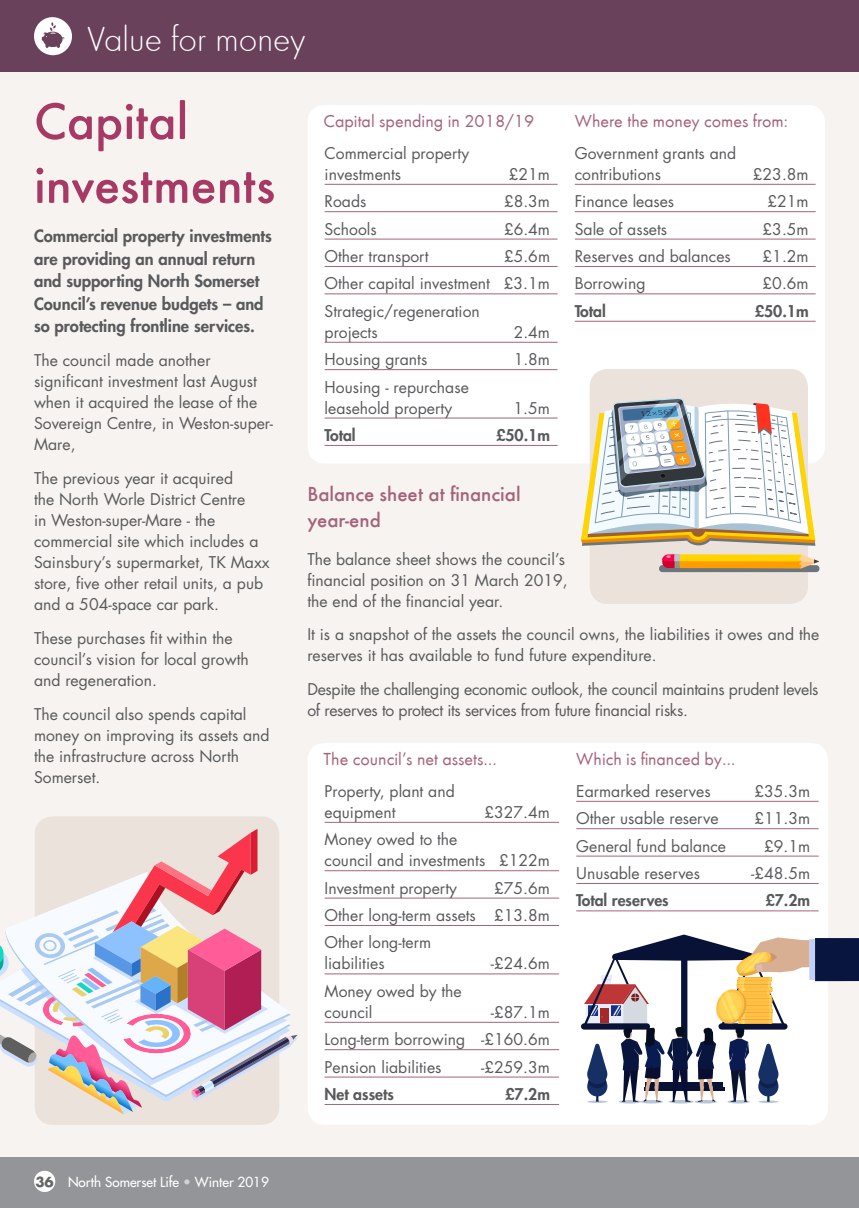
<style>
.page{position:relative;width:859px;height:1208px;background:#fff}
.page>*{position:absolute;margin:0;border:0;box-sizing:border-box;transform-origin:0 0}
.t1{font:500 53.4px/63.8px "Futura Round";color:#a73a64}
.t2{font:300 36px "Futura Round";color:#fff}
.t3{font:500 21px "Futura Round";color:#a5637b}
.t4{font:18px "Futura Round";color:#a5637b}
.t5{font:800 16.5px/22.5px "Futura LT";color:#58595b}
.t6{font:15.75px/21px "Futura LT";color:#58595b}
.t7{font:15.75px/21px "Futura LT";letter-spacing:-.02em;color:#58595b}
.t8{font:800 15.75px "Futura LT";color:#58595b}
.t9{font:13.5px "Futura LT";color:#fff}
.s1{font-weight:700;color:#636466}
.s2{color:#d1d3d4}
</style>
<div class="page">
<div style="left:0;top:1157px;width:859px;height:51px;background:#939598"></div>
<div style="left:0;top:0;width:859px;height:72px;background:#69415a"></div>
<div style="left:0;top:72px;width:859px;height:1085px;background:#f6f3f0"></div>
<div style="left:34px;top:17px;width:38px;height:38px;background:#fff;border-radius:50%"></div>
<svg style="left:42px;top:22px;width:22px;height:26px"></svg>
<div style="left:35px;top:816px;width:244px;height:308px;background:#eae2db;border-radius:18px"></div>
<svg style="left:0;top:829px;width:298px;height:285px"></svg>
<div style="left:308px;top:105px;width:517px;height:358px;background:#fff;border-radius:17px"></div>
<hr style="left:325px;top:184px;width:233px;height:1px;background:#a5637b">
<hr style="left:325px;top:211px;width:233px;height:1px;background:#a5637b">
<hr style="left:325px;top:239px;width:233px;height:1px;background:#a5637b">
<hr style="left:325px;top:266px;width:233px;height:1px;background:#a5637b">
<hr style="left:325px;top:294px;width:233px;height:1px;background:#a5637b">
<hr style="left:325px;top:342px;width:233px;height:1px;background:#a5637b">
<hr style="left:325px;top:369px;width:233px;height:1px;background:#a5637b">
<hr style="left:325px;top:418px;width:233px;height:1px;background:#a5637b">
<hr style="left:325px;top:445px;width:233px;height:1px;background:#a5637b">
<hr style="left:575px;top:184px;width:241px;height:1px;background:#a5637b">
<hr style="left:575px;top:211px;width:241px;height:1px;background:#a5637b">
<hr style="left:575px;top:239px;width:241px;height:1px;background:#a5637b">
<hr style="left:575px;top:266px;width:241px;height:1px;background:#a5637b">
<hr style="left:575px;top:294px;width:241px;height:1px;background:#a5637b">
<hr style="left:575px;top:321px;width:241px;height:1px;background:#a5637b">
<div style="left:590px;top:369px;width:218px;height:235px;background:#eae2db;border-radius:18px"></div>
<svg style="left:581px;top:398px;width:238px;height:174px"></svg>
<div style="left:308px;top:743px;width:520px;height:381px;background:#fff;border-radius:17px"></div>
<hr style="left:325px;top:822px;width:234px;height:1px;background:#a5637b">
<hr style="left:325px;top:870px;width:234px;height:1px;background:#a5637b">
<hr style="left:325px;top:898px;width:234px;height:1px;background:#a5637b">
<hr style="left:325px;top:925px;width:234px;height:1px;background:#a5637b">
<hr style="left:325px;top:973px;width:234px;height:1px;background:#a5637b">
<hr style="left:325px;top:1022px;width:234px;height:1px;background:#a5637b">
<hr style="left:325px;top:1049px;width:234px;height:1px;background:#a5637b">
<hr style="left:325px;top:1076px;width:234px;height:1px;background:#a5637b">
<hr style="left:325px;top:1104px;width:234px;height:1px;background:#a5637b">
<hr style="left:576px;top:801px;width:243px;height:1px;background:#a5637b">
<hr style="left:576px;top:828px;width:243px;height:1px;background:#a5637b">
<hr style="left:576px;top:856px;width:243px;height:1px;background:#a5637b">
<hr style="left:576px;top:883px;width:243px;height:1px;background:#a5637b">
<hr style="left:576px;top:910px;width:243px;height:1px;background:#a5637b">
<hr style="left:758px;top:1100px;width:20px;height:3px;background:#385e96;border-radius:50%">
<hr style="left:587px;top:1100px;width:20px;height:3px;background:#385e96;border-radius:50%">
<div style="left:581px;top:1023px;width:69px;height:6px;background:#071236;border-radius:3px"></div>
<div style="left:809px;top:939px;width:6px;height:41px;background:#c1d0f7"></div>
<div style="left:815px;top:938px;width:44px;height:43px;background:#08153f"></div>
<hr style="left:619px;top:1100px;width:22px;height:3px;background:#385e96;border-radius:50%">
<hr style="left:641px;top:1100px;width:22px;height:3px;background:#385e96;border-radius:50%">
<hr style="left:669px;top:1100px;width:25px;height:3px;background:#385e96;border-radius:50%">
<hr style="left:694px;top:1100px;width:23px;height:3px;background:#385e96;border-radius:50%">
<hr style="left:727px;top:1100px;width:23px;height:3px;background:#385e96;border-radius:50%">
<svg style="left:583px;top:934px;width:226px;height:168px"></svg>
<div style="left:34px;top:1170px;width:21px;height:22px;background:#fff;border-radius:50%"></div>
<p class="t2" style="left:87px;top:15px;width:220px">Value for money</p>
<p class="t1" style="left:34px;top:85px;width:243px">Capital investments</p>
<p class="t5" style="left:34px;top:225px;width:239px">Commercial property investments are providing an annual return and supporting North Somerset<br>Council’s revenue budgets – and so protecting frontline services.</p>
<p class="t6" style="left:34px;top:350px;width:241px">The council made another signifcant investment last August when it acquired the lease of the<br>Sovereign Centre, in Weston-super-<br>Mare,</p>
<p class="t6" style="left:34px;top:468px;width:237px">The previous year it acquired<br>the North Worle District Centre<br>in Weston-super-Mare - the commercial site which includes a<br>Sainsbury’s supermarket, TK Maxx store, fve other retail units, a pub and a 504-space car park.</p>
<p class="t6" style="left:34px;top:627px;width:216px">These purchases ft within the council’s vision for local growth and regeneration.</p>
<p class="t6" style="left:34px;top:703px;width:237px">The council also spends capital money on improving its assets and the infrastructure across North<br>Somerset.</p>
<p class="t9" style="left:35px;top:1173px;width:235px"><span class="s1">36</span> North Somerset Life <span class="s2">•</span> Winter 2019</p>
<p class="t4" style="left:324px;top:108px;width:212px">Capital spending in 2018/19</p>
<p class="t6" style="left:325px;top:143px;width:146px">Commercial property investments</p>
<p class="t6" style="left:509px;top:164px;width:43px">£21m</p>
<p class="t6" style="left:325px;top:191px;width:43px">Roads</p>
<p class="t6" style="left:504px;top:191px;width:48px">£8.3m</p>
<p class="t6" style="left:325px;top:218px;width:54px">Schools</p>
<p class="t6" style="left:504px;top:218px;width:48px">£6.4m</p>
<p class="t6" style="left:325px;top:246px;width:106px">Other transport</p>
<p class="t6" style="left:325px;top:243px;width:227px;line-height:27.3px;text-align:justify;text-indent:179px">£5.6m Other capital investment £3.1m Strategic/regeneration</p>
<p class="t6" style="left:325px;top:322px;width:55px">projects</p>
<p class="t6" style="left:514px;top:322px;width:38px">2.4m</p>
<p class="t6" style="left:325px;top:349px;width:104px">Housing grants</p>
<p class="t6" style="left:514px;top:349px;width:38px">1.8m</p>
<p class="t6" style="left:325px;top:376px;width:146px">Housing - repurchase leasehold property</p>
<p class="t6" style="left:514px;top:397px;width:38px">1.5m</p>
<p class="t8" style="left:325px;top:424px;width:33px">Total</p>
<p class="t8" style="left:496px;top:424px;width:55px">£50.1m</p>
<p class="t4" style="left:575px;top:108px;width:215px">Where the money comes from:</p>
<p class="t6" style="left:575px;top:143px;width:163px">Government grants and contributions</p>
<p class="t6" style="left:753px;top:164px;width:57px">£23.8m</p>
<p class="t6" style="left:575px;top:191px;width:101px">Finance leases</p>
<p class="t6" style="left:767px;top:191px;width:43px">£21m</p>
<p class="t6" style="left:575px;top:218px;width:94px">Sale of assets</p>
<p class="t6" style="left:763px;top:218px;width:48px">£3.5m</p>
<p class="t6" style="left:575px;top:246px;width:158px">Reserves and balances</p>
<p class="t6" style="left:763px;top:246px;width:48px">£1.2m</p>
<p class="t6" style="left:575px;top:273px;width:72px">Borrowing</p>
<p class="t6" style="left:763px;top:273px;width:48px">£0.6m</p>
<p class="t8" style="left:575px;top:300px;width:33px">Total</p>
<p class="t8" style="left:755px;top:300px;width:55px">£50.1m</p>
<p class="t3" style="left:307px;top:478px;width:215px">Balance sheet at financial</p>
<p class="t3" style="left:307px;top:504px;width:75px">year-end</p>
<p class="t6" style="left:307px;top:548px;width:262px">The balance sheet shows the council’s fnancial position on 31 March 2019, the end of the fnancial year.</p>
<p class="t6" style="left:307px;top:624px;width:513px">It is a snapshot of the assets the council owns, the liabilities it owes and the reserves it has available to fund future expenditure.</p>
<p class="t7" style="left:307px;top:679px;width:513px">Despite the challenging economic outlook, the council maintains prudent levels of reserves to protect its services from future fnancial risks.</p>
<p class="t4" style="left:324px;top:746px;width:175px">The council’s net assets…</p>
<p class="t6" style="left:325px;top:780px;width:132px">Property, plant and equipment</p>
<p class="t4" style="left:576px;top:746px;width:161px">Which is financed by…</p>
<p class="t6" style="left:576px;top:780px;width:136px">Earmarked reserves</p>
<p class="t6" style="left:754px;top:780px;width:57px">£35.3m</p>
<p class="t6" style="left:576px;top:808px;width:144px">Other usable reserve</p>
<p class="t6" style="left:754px;top:808px;width:57px">£11.3m</p>
<p class="t6" style="left:576px;top:835px;width:151px">General fund balance</p>
<p class="t6" style="left:764px;top:835px;width:48px">£9.1m</p>
<p class="t6" style="left:576px;top:863px;width:125px">Unusable reserves</p>
<p class="t6" style="left:751px;top:863px;width:61px">-£48.5m</p>
<p class="t8" style="left:576px;top:890px;width:94px">Total reserves</p>
<p class="t8" style="left:766px;top:890px;width:46px">£7.2m</p>
<p class="t6" style="left:484px;top:801px;width:67px">£327.4m</p>
<p class="t6" style="left:325px;top:829px;width:227px">Money owed to the<br>council and investments £122m</p>
<p class="t6" style="left:325px;top:877px;width:134px">Investment property</p>
<p class="t6" style="left:325px;top:874px;width:227px;line-height:27.3px;text-align:justify;text-indent:170px">£75.6m Other long-term assets £13.8m Other long-term</p>
<p class="t6" style="left:325px;top:953px;width:62px">liabilities</p>
<p class="t6" style="left:491px;top:953px;width:61px">-£24.6m</p>
<p class="t6" style="left:325px;top:980px;width:139px">Money owed by the council</p>
<p class="t6" style="left:325px;top:998px;width:227px;line-height:27.3px;text-align:justify;text-indent:166px">-£87.1m Long-term borrowing -£160.6m Pension liabilities</p>
<p class="t6" style="left:481px;top:1056px;width:70px">-£259.3m</p>
<p class="t8" style="left:325px;top:1083px;width:71px">Net assets</p>
<p class="t8" style="left:505px;top:1083px;width:46px">£7.2m</p>
</div>
